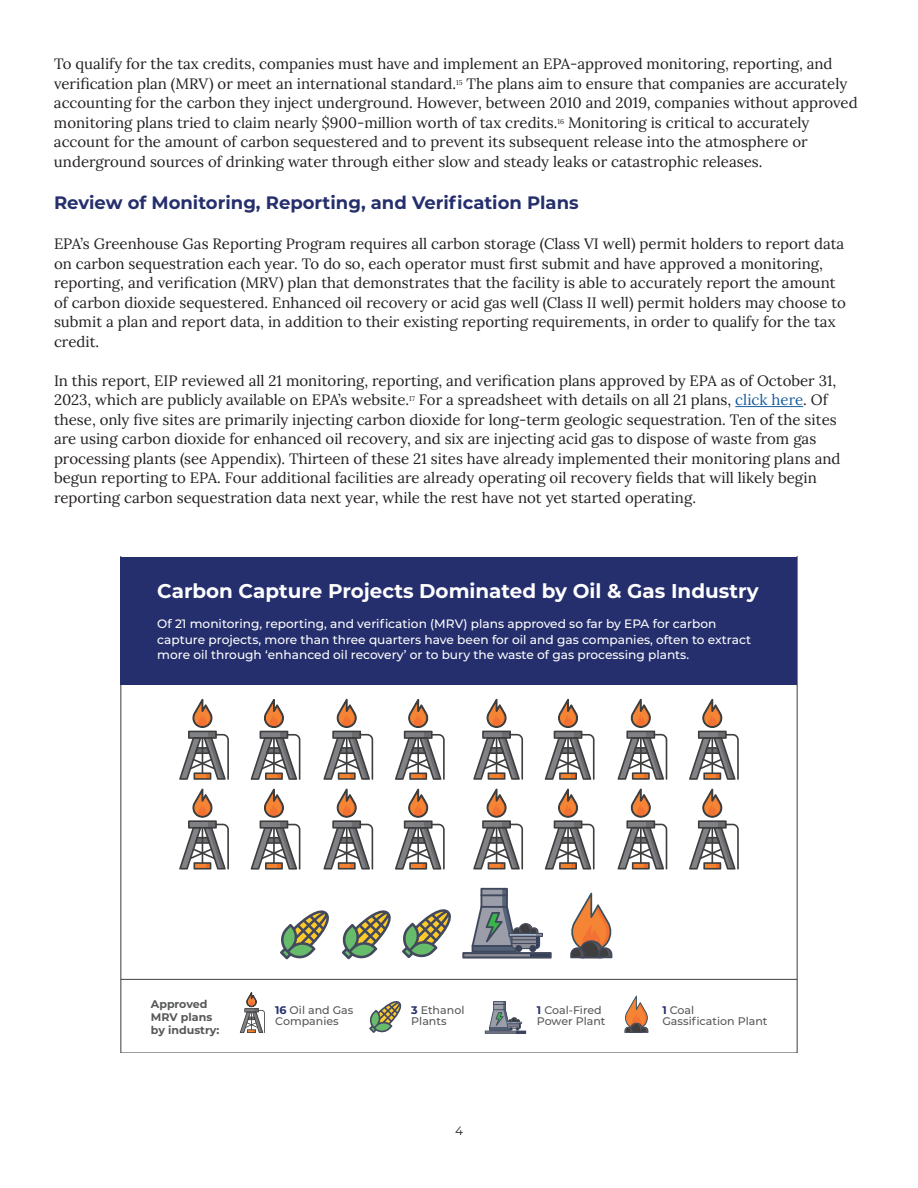
<style>
.page{position:relative;width:918px;height:1188px;background:#fff}
.page>*{position:absolute;margin:0;border:0;box-sizing:border-box;transform-origin:0 0}
.t1{font:700 19.95px "Montserrat";color:#fff}
.t2{font:700 18px "Montserrat";color:#252f6d}
.t3{font:15px/19.5px "Lora";color:#231f20}
.t4{font:500 12.15px/15.9px "Montserrat";color:#fff}
.t5{font:12px "Montserrat";color:#231f20}
.t6{font:500 11.1px/11.1px "Montserrat";color:#57585a}
.t7{font:700 11.1px/13.2px "Montserrat";color:#57585a}
.s1{color:#175d9e}
.s2{font-weight:700;color:#252f6d}
</style>
<div class="page">
<hr style="left:735px;top:406px;width:68px;height:1px;background:#175d9e">
<svg style="left:121px;top:684px;width:676px;height:369px"></svg>
<div style="left:121px;top:557px;width:676px;height:127px;background:#252f6d"></div>
<svg style="left:179px;top:697px;width:50px;height:83px"></svg>
<svg style="left:251px;top:697px;width:49px;height:83px"></svg>
<svg style="left:323px;top:697px;width:50px;height:83px"></svg>
<svg style="left:395px;top:697px;width:50px;height:83px"></svg>
<svg style="left:473px;top:697px;width:50px;height:83px"></svg>
<svg style="left:545px;top:697px;width:50px;height:83px"></svg>
<svg style="left:618px;top:697px;width:49px;height:83px"></svg>
<svg style="left:689px;top:697px;width:50px;height:83px"></svg>
<svg style="left:179px;top:787px;width:50px;height:83px"></svg>
<svg style="left:251px;top:787px;width:49px;height:83px"></svg>
<svg style="left:323px;top:787px;width:50px;height:83px"></svg>
<svg style="left:395px;top:787px;width:50px;height:83px"></svg>
<svg style="left:473px;top:787px;width:50px;height:83px"></svg>
<svg style="left:545px;top:787px;width:50px;height:83px"></svg>
<svg style="left:618px;top:787px;width:49px;height:83px"></svg>
<svg style="left:689px;top:787px;width:50px;height:83px"></svg>
<svg style="left:462px;top:888px;width:90px;height:71px"></svg>
<svg style="left:567px;top:893px;width:48px;height:65px"></svg>
<svg style="left:280px;top:905px;width:54px;height:55px"></svg>
<svg style="left:341px;top:905px;width:55px;height:55px"></svg>
<svg style="left:402px;top:904px;width:54px;height:55px"></svg>
<svg style="left:240px;top:991px;width:25px;height:42px"></svg>
<svg style="left:369px;top:998px;width:36px;height:35px"></svg>
<hr style="left:485px;top:1031px;width:41px;height:3px;background:#42495d">
<svg style="left:489px;top:1001px;width:37px;height:32px"></svg>
<svg style="left:623px;top:996px;width:27px;height:37px"></svg>
<hr style="left:121px;top:979px;width:676px;height:1px;background:#3e3e3f">
<p class="t3" style="left:54px;top:53px;width:805px">To qualify for the tax credits, companies must have and implement an EPA-approved monitoring, reporting, and verification plan (MRV) or meet an international standard.<sup>15</sup> The plans aim to ensure that companies are accurately accounting for the carbon they inject underground. However, between 2010 and 2019, companies without approved monitoring plans tried to claim nearly $900-million worth of tax credits.<sup>16</sup> Monitoring is critical to accurately account for the amount of carbon sequestered and to prevent its subsequent release into the atmosphere or underground sources of drinking water through either slow and steady leaks or catastrophic releases.</p>
<p class="t2" style="left:54px;top:189px;width:526px">Review of Monitoring, Reporting, and Verification Plans</p>
<p class="t3" style="left:54px;top:233px;width:794px">EPA’s Greenhouse Gas Reporting Program requires all carbon storage (Class VI well) permit holders to report data on carbon sequestration each year. To do so, each operator must first submit and have approved a monitoring, reporting, and verification (MRV) plan that demonstrates that the facility is able to accurately report the amount of carbon dioxide sequestered. Enhanced oil recovery or acid gas well (Class II well) permit holders may choose to submit a plan and report data, in addition to their existing reporting requirements, in order to qualify for the tax credit.</p>
<p class="t3" style="left:54px;top:370px;width:788px">In this report, EIP reviewed all 21 monitoring, reporting, and verification plans approved by EPA as of October 31, 2023, which are publicly available on EPA’s website.<sup>17</sup> For a spreadsheet with details on all 21 plans, <span class="s1">click here</span>. Of these, only five sites are primarily injecting carbon dioxide for long-term geologic sequestration. Ten of the sites are using carbon dioxide for enhanced oil recovery, and six are injecting acid gas to dispose of waste from gas processing plants (see Appendix). Thirteen of these 21 sites have already implemented their monitoring plans and begun reporting to EPA. Four additional facilities are already operating oil recovery fields that will likely begin reporting carbon sequestration data next year, while the rest have not yet started operating.</p>
<h1 class="t1" style="left:157px;top:577px;width:603px">Carbon Capture Projects Dominated by Oil &amp; Gas Industry</h1>
<p class="t4" style="left:157px;top:615px;width:595px">Of 21 monitoring, reporting, and verification (MRV) plans approved so far by EPA for carbon capture projects, more than three quarters have been for oil and gas companies, often to extract more oil through ‘enhanced oil recovery’ or to bury the waste of gas processing plants.</p>
<p class="t7" style="left:151px;top:996px;width:70px">Approved<br>MRV plans by industry:</p>
<p class="t6" style="left:411px;top:1004px;width:55px"><span class="s2">3</span> Ethanol<br>Plants</p>
<p class="t6" style="left:537px;top:1004px;width:70px"><span class="s2">1</span> Coal-Fired<br>Power Plant</p>
<p class="t6" style="left:662px;top:1004px;width:107px"><span class="s2">1</span> Coal<br>Gassification Plant</p>
<p class="t6" style="left:275px;top:1004px;width:80px"><span class="s2">16</span> Oil and Gas<br>Companies</p>
<p class="t5" style="left:455px;top:1122px;width:9px">4</p>
</div>
